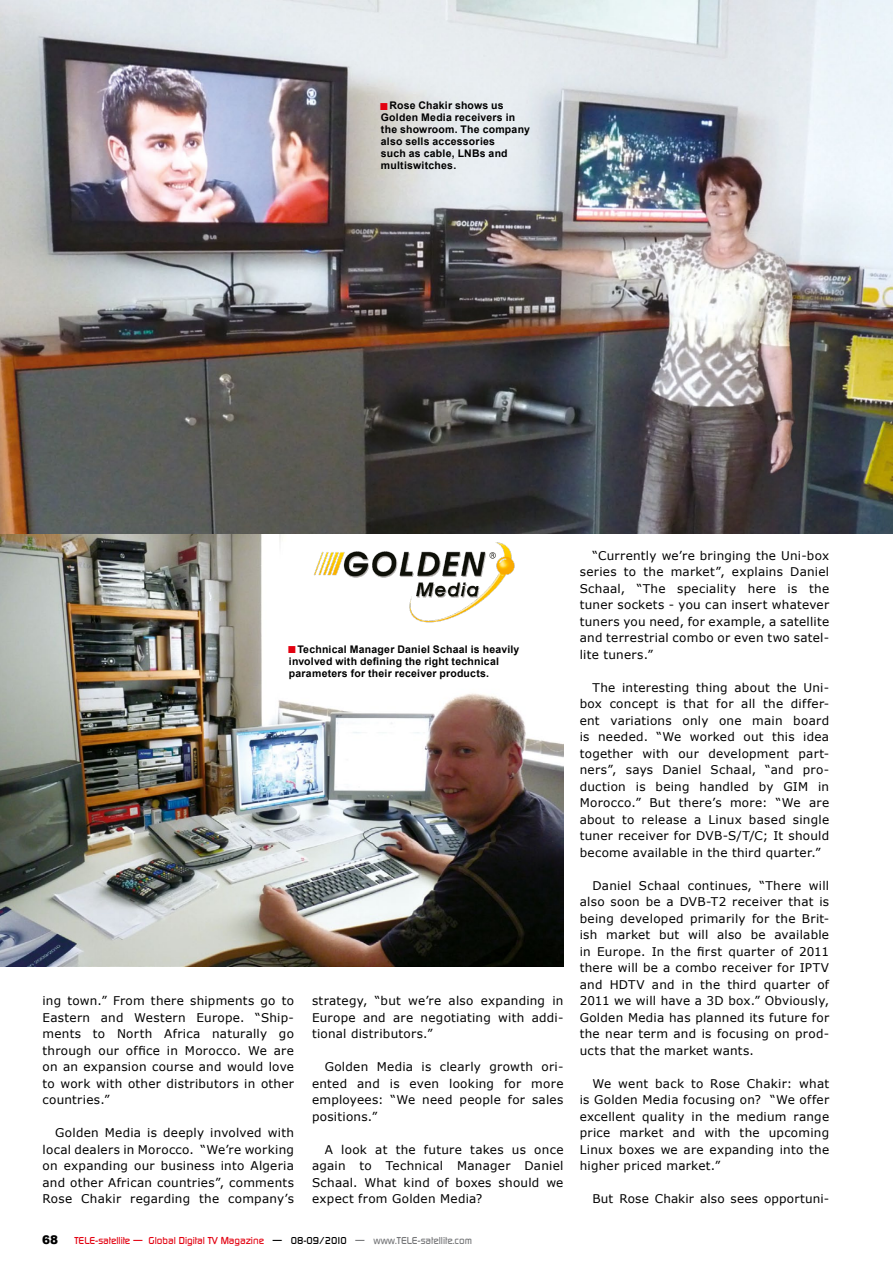
<style>
.page{position:relative;width:893px;height:1263px;background:#fff}
.page>*{position:absolute;margin:0;border:0;box-sizing:border-box;transform-origin:0 0}
.t1{font:15px "Arial";color:#e30110}
.t2{font:12px/16.5px "Verdana";letter-spacing:.02em;color:#000;text-align:justify}
.t3{font:900 12px "Arial";color:#000}
.t4{font:700 10.5px/12px "Arial";letter-spacing:.02em;color:#000}
.t5{font:500 9.75px "Digital";color:#e30110}
.s1{color:#000}
.s2{color:#757678}
</style>
<div class="page">
<img style="left:0;top:533px;width:563px;height:433px">
<img style="left:308px;top:538px;width:212px;height:87px">
<img style="left:0;top:0;width:893px;height:533px">
<p class="t4" style="left:381px;top:100px;width:151px;text-indent:9px">Rose Chakir shows us<br>Golden Media receivers in the showroom. The company also sells accessories<br>such as cable, LNBs and multiswitches.</p>
<p class="t1" style="left:379px;top:94px;width:11px">■</p>
<p class="t4" style="left:289px;top:644px;width:232px;text-indent:9px">Technical Manager Daniel Schaal is heavily involved with defining the right technical parameters for their receiver products.</p>
<p class="t1" style="left:287px;top:638px;width:11px">■</p>
<p class="t2" style="left:43px;top:992px;width:253px">ing town.” From there shipments go to Eastern and Western Europe. “Ship&shy;ments to North Africa naturally go through our office in Morocco. We are on an expansion course and would love to work with other distributors in other countries.”</p>
<p class="t2" style="left:43px;top:1124px;width:253px;text-indent:13px">Golden Media is deeply involved with local dealers in Morocco. “We’re working on expanding our business into Algeria and other African countries”, comments Rose Chakir regarding the company’s</p>
<p class="t2" style="left:312px;top:992px;width:253px">strategy, “but we’re also expanding in Europe and are negotiating with addi&shy;tional distributors.”</p>
<p class="t2" style="left:312px;top:1058px;width:253px;text-indent:13px">Golden Media is clearly growth ori&shy;ented and is even looking for more employees: “We need people for sales positions.”</p>
<p class="t2" style="left:312px;top:1141px;width:253px;text-indent:13px">A look at the future takes us once again to Technical Manager Daniel Schaal. What kind of boxes should we expect from Golden Media?</p>
<p class="t3" style="left:42px;top:1231px;width:18px">68</p>
<p class="t5" style="left:74px;top:1235px;width:399px">TELE-satellite — Global Digital TV Magazine <span class="s1">— 08-09/2010</span> <span class="s2">— www.TELE-satellite.com</span></p>
<p class="t2" style="left:580px;top:547px;width:251px;text-indent:13px">“Currently we’re bringing the Uni-box series to the market”, explains Daniel Schaal, “The speciality here is the tuner sockets - you can insert whatever tuners you need, for example, a satellite and terrestrial combo or even two satel&shy;lite tuners.”</p>
<p class="t2" style="left:580px;top:679px;width:251px;text-indent:13px">The interesting thing about the Uni&shy;box concept is that for all the differ&shy;ent variations only one main board is needed. “We worked out this idea together with our development part&shy;ners”, says Daniel Schaal, “and pro&shy;duction is being handled by GIM in Morocco.” But there’s more: “We are about to release a Linux based single tuner receiver for DVB-S/T/C; It should become available in the third quarter.”</p>
<p class="t2" style="left:580px;top:877px;width:251px;text-indent:13px">Daniel Schaal continues, “There will also soon be a DVB-T2 receiver that is being developed primarily for the Brit&shy;ish market but will also be available in Europe. In the first quarter of 2011 there will be a combo receiver for IPTV and HDTV and in the third quarter of 2011 we will have a 3D box.” Obviously, Golden Media has planned its future for the near term and is focusing on prod&shy;ucts that the market wants.</p>
<p class="t2" style="left:580px;top:1075px;width:251px;text-indent:13px">We went back to Rose Chakir: what is Golden Media focusing on? “We offer excellent quality in the medium range price market and with the upcoming Linux boxes we are expanding into the higher priced market.”</p>
<p class="t2" style="left:592px;top:1190px;width:238px">But Rose Chakir also sees opportuni-</p>
</div>
